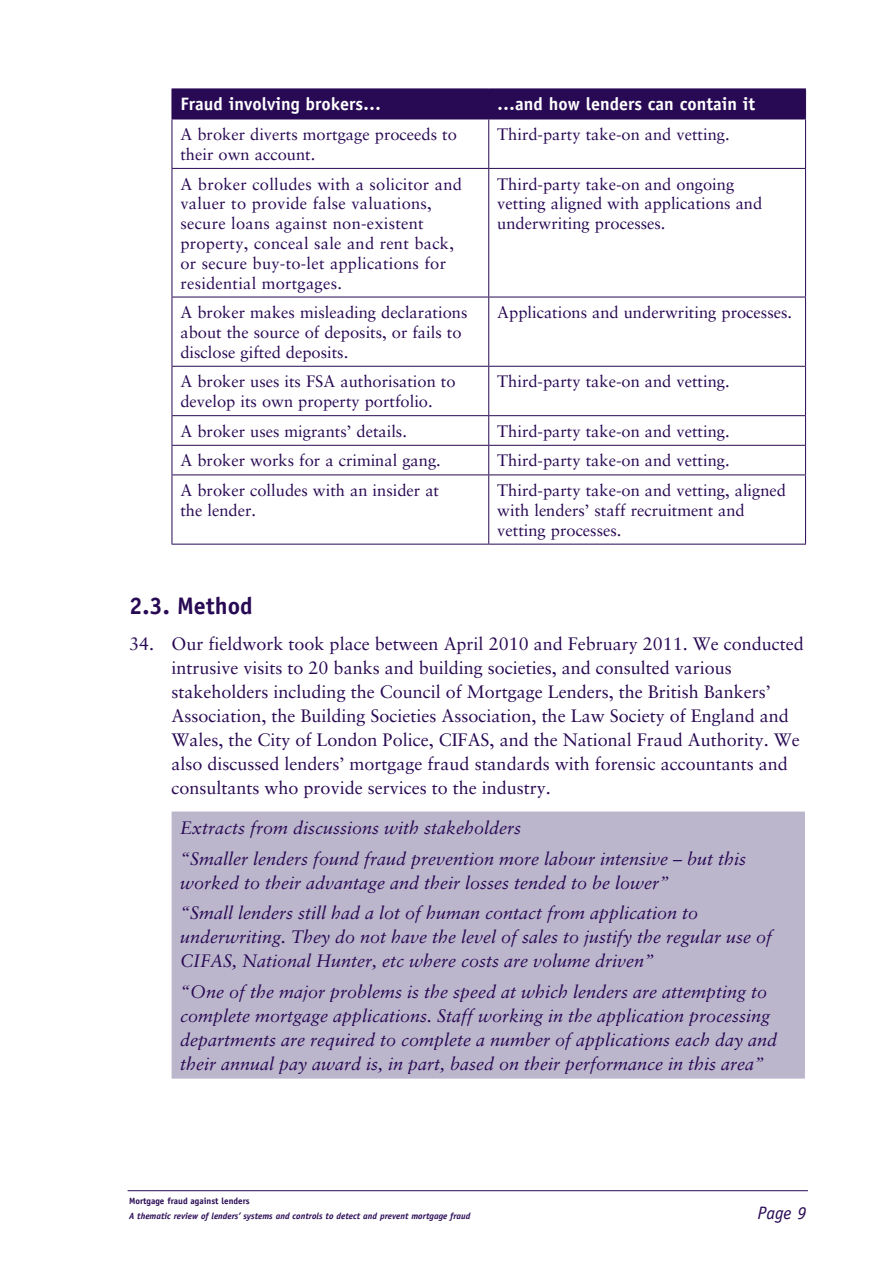
<style>
.page{position:relative;width:893px;height:1263px;background:#fff}
.page>*{position:absolute;margin:0;border:0;box-sizing:border-box;transform-origin:0 0}
.t1{font:700 24px "Officina Sans Std";color:#280953}
.t2{font:italic 18px/24px "Sabon LT Std";color:#280953}
.t3{font:18px/24px "Sabon LT Std";color:#280953}
.t4{font:700 18px "Officina Sans Std";color:#fff}
.t5{font:italic 18px "Officina Sans Std";color:#280953}
.t6{font:16.5px/19.8px "Sabon LT Std";color:#280953}
.t7{font:italic 700 9px "Officina Sans Std";color:#280953}
.t8{font:700 9px "Officina Sans Std";color:#280953}
</style>
<div class="page">
<hr style="left:128px;top:1190px;width:680px;height:1px;background:#280953">
<div style="left:173px;top:90px;width:632px;height:29px;background:#280953"></div>
<hr style="left:172px;top:89px;width:317px;height:1px;background:#280953">
<hr style="left:172px;top:89px;width:1px;height:30px;background:#280953">
<hr style="left:489px;top:89px;width:317px;height:1px;background:#280953">
<hr style="left:488px;top:89px;width:1px;height:30px;background:#280953">
<hr style="left:805px;top:89px;width:1px;height:30px;background:#280953">
<hr style="left:172px;top:119px;width:317px;height:1px;background:#280953">
<hr style="left:172px;top:119px;width:1px;height:49px;background:#280953">
<hr style="left:489px;top:119px;width:317px;height:1px;background:#280953">
<hr style="left:488px;top:119px;width:1px;height:49px;background:#280953">
<hr style="left:805px;top:119px;width:1px;height:49px;background:#280953">
<hr style="left:172px;top:168px;width:317px;height:1px;background:#280953">
<hr style="left:172px;top:169px;width:1px;height:128px;background:#280953">
<hr style="left:489px;top:168px;width:317px;height:1px;background:#280953">
<hr style="left:488px;top:169px;width:1px;height:128px;background:#280953">
<hr style="left:805px;top:169px;width:1px;height:128px;background:#280953">
<hr style="left:172px;top:297px;width:317px;height:1px;background:#280953">
<hr style="left:172px;top:297px;width:1px;height:69px;background:#280953">
<hr style="left:489px;top:297px;width:317px;height:1px;background:#280953">
<hr style="left:488px;top:297px;width:1px;height:69px;background:#280953">
<hr style="left:805px;top:297px;width:1px;height:69px;background:#280953">
<hr style="left:172px;top:366px;width:317px;height:1px;background:#280953">
<hr style="left:172px;top:367px;width:1px;height:48px;background:#280953">
<hr style="left:489px;top:366px;width:317px;height:1px;background:#280953">
<hr style="left:488px;top:367px;width:1px;height:48px;background:#280953">
<hr style="left:805px;top:367px;width:1px;height:48px;background:#280953">
<hr style="left:172px;top:415px;width:317px;height:1px;background:#280953">
<hr style="left:489px;top:415px;width:317px;height:1px;background:#280953">
<hr style="left:172px;top:445px;width:317px;height:1px;background:#280953">
<svg style="left:172px;top:416px;width:1px;height:58px"></svg>
<hr style="left:489px;top:445px;width:317px;height:1px;background:#280953">
<svg style="left:488px;top:416px;width:1px;height:58px"></svg>
<svg style="left:805px;top:416px;width:1px;height:58px"></svg>
<hr style="left:172px;top:474px;width:317px;height:1px;background:#280953">
<hr style="left:172px;top:475px;width:1px;height:69px;background:#280953">
<hr style="left:489px;top:474px;width:317px;height:1px;background:#280953">
<hr style="left:488px;top:475px;width:1px;height:69px;background:#280953">
<hr style="left:805px;top:475px;width:1px;height:69px;background:#280953">
<hr style="left:172px;top:544px;width:317px;height:1px;background:#280953">
<hr style="left:489px;top:544px;width:317px;height:1px;background:#280953">
<div style="left:172px;top:811px;width:633px;height:267px;background:#bcb6cd"></div>
<p class="t4" style="left:180px;top:93px;width:202px">Fraud involving brokers…</p>
<p class="t4" style="left:497px;top:93px;width:259px">…and how lenders can contain it</p>
<p class="t6" style="left:180px;top:124px;width:278px">A broker diverts mortgage proceeds to their own account.</p>
<p class="t6" style="left:497px;top:124px;width:234px">Third-party take-on and vetting.</p>
<p class="t6" style="left:180px;top:174px;width:283px">A broker colludes with a solicitor and valuer to provide false valuations, secure loans against non-existent property, conceal sale and rent back, or secure buy-to-let applications for residential mortgages.</p>
<p class="t6" style="left:497px;top:174px;width:267px">Third-party take-on and ongoing vetting aligned with applications and underwriting processes.</p>
<p class="t6" style="left:180px;top:302px;width:288px">A broker makes misleading declarations about the source of deposits, or fails to disclose gifted deposits.</p>
<p class="t6" style="left:497px;top:302px;width:296px">Applications and underwriting processes.</p>
<p class="t6" style="left:180px;top:372px;width:277px">A broker uses its FSA authorisation to develop its own property portfolio.</p>
<p class="t6" style="left:497px;top:372px;width:234px">Third-party take-on and vetting.</p>
<p class="t6" style="left:180px;top:421px;width:228px">A broker uses migrants’ details.</p>
<p class="t6" style="left:497px;top:421px;width:234px">Third-party take-on and vetting.</p>
<p class="t6" style="left:180px;top:451px;width:262px">A broker works for a criminal gang.</p>
<p class="t6" style="left:497px;top:451px;width:234px">Third-party take-on and vetting.</p>
<p class="t6" style="left:180px;top:480px;width:260px">A broker colludes with an insider at the lender.</p>
<p class="t6" style="left:497px;top:480px;width:290px">Third-party take-on and vetting, aligned with lenders’ staff recruitment and vetting processes.</p>
<h1 class="t1" style="left:129px;top:590px;width:125px">2.3. Method</h1>
<p class="t3" style="left:172px;top:631px;width:634px;text-indent:-43px">34. Our fieldwork took place between April 2010 and February 2011. We conducted intrusive visits to 20 banks and building societies, and consulted various stakeholders including the Council of Mortgage Lenders, the British Bankers’ Association, the Building Societies Association, the Law Society of England and Wales, the City of London Police, CIFAS, and the National Fraud Authority. We also discussed lenders’ mortgage fraud standards with forensic accountants and consultants who provide services to the industry.</p>
<p class="t2" style="left:180px;top:812px;width:568px;line-height:30.8px">Extracts from discussions with stakeholders<br>“Smaller lenders found fraud prevention more labour intensive – but this</p>
<p class="t2" style="left:180px;top:867px;width:520px;line-height:30.8px">worked to their advantage and their losses tended to be lower” “Small lenders still had a lot of human contact from application to</p>
<p class="t2" style="left:180px;top:925px;width:594px">underwriting. They do not have the level of sales to justify the regular use of<br>CIFAS, National Hunter, etc where costs are volume driven”</p>
<p class="t2" style="left:180px;top:980px;width:599px">“One of the major problems is the speed at which lenders are attempting to complete mortgage applications. Staff working in the application processing departments are required to complete a number of applications each day and their annual pay award is, in part, based on their performance in this area”</p>
<p class="t8" style="left:129px;top:1195px;width:122px">Mortgage fraud against lenders</p>
<p class="t7" style="left:129px;top:1210px;width:343px">A thematic review of lenders’ systems and controls to detect and prevent mortgage fraud</p>
<p class="t5" style="left:758px;top:1202px;width:50px">Page 9</p>
</div>
